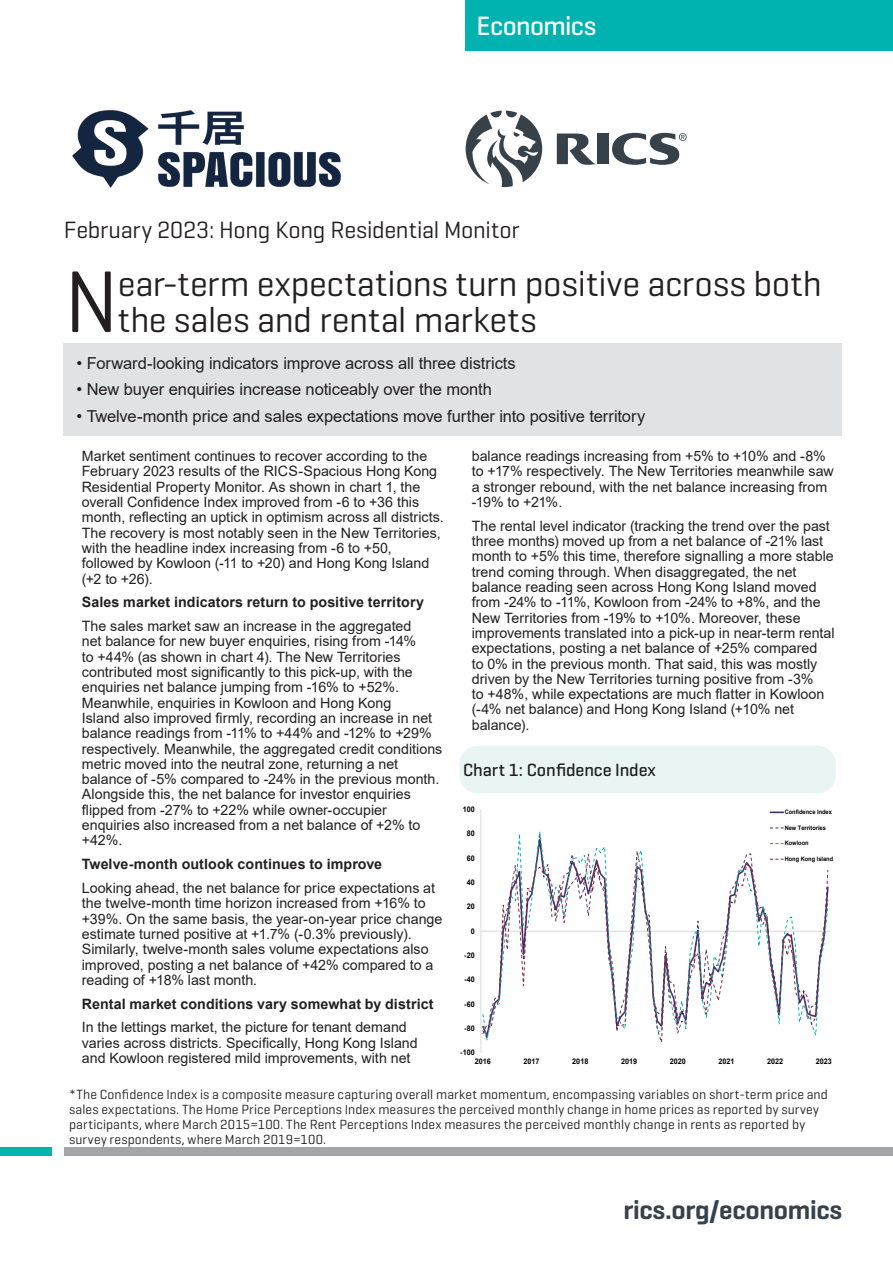
<style>
.page{position:relative;width:893px;height:1263px;background:#fff}
.page>*{position:absolute;margin:0;border:0;box-sizing:border-box;transform-origin:0 0}
.Document_Cover_Title{font:88.95px "Geogrotesque";color:#231f20}
.Document_Cover_Title-2{font:36px/36px "Geogrotesque";letter-spacing:-.005em;color:#231f20}
.t1{font:600 27px "Geogrotesque";letter-spacing:-.01em;color:#36414a}
.t2{font:500 27px "Geogrotesque";letter-spacing:-.025em;color:#fff}
.Document_Cover_Sub-t{font:24px "Geogrotesque";letter-spacing:-.015em;color:#231f20}
.Chart_description_te{font:500 18px "Geogrotesque";letter-spacing:-.005em;color:#231f20}
.Body_Text{font:16.5px "Arial";letter-spacing:-.005em;color:#231f20}
.Key_Findings{font:14.25px/15.3px "Arial";color:#231f20}
.Key_Findings-2{font:700 14.25px "Arial";letter-spacing:.005em;color:#231f20}
.Document_Cover_Sub-t-2{font:13.5px/15px "Geogrotesque";letter-spacing:.01em;color:#231f20}
.t3{font:700 7.8px "Arial";color:#000;scale:.93 1}
.t4{font:700 6.15px "Arial";color:#000;scale:.93 1}
</style>
<div class="page">
<div style="left:466px;top:0;width:427px;height:51px;background:#00b3b0"></div>
<svg style="left:466px;top:111px;width:76px;height:76px"></svg>
<svg style="left:612px;top:133px;width:75px;height:32px"></svg>
<svg style="left:557px;top:133px;width:38px;height:32px"></svg>
<div style="left:597px;top:134px;width:12px;height:30px;background:#36414a"></div>
<div style="left:0;top:1147px;width:51px;height:8px;background:#00b3b0"></div>
<div style="left:64px;top:1147px;width:829px;height:8px;background:#a4a5a9"></div>
<img style="left:72px;top:111px;width:268px;height:76px">
<div style="left:64px;top:343px;width:778px;height:92px;background:#e1e2e4"></div>
<div style="left:459px;top:746px;width:377px;height:47px;background:#e8f5f4;border-radius:18px"></div>
<hr style="left:481px;top:810px;width:1px;height:243px;background:#d9d9d9">
<hr style="left:481px;top:931px;width:349px;height:1px;background:#d9d9d9">
<svg style="left:482px;top:845px;width:347px;height:197px"></svg>
<svg style="left:770px;top:811px;width:13px;height:2px"></svg>
<svg style="left:770px;top:859px;width:13px;height:1px"></svg>
<h3 class="t2" style="left:476px;top:9px;width:121px">Economics</h3>
<p class="Document_Cover_Sub-t" style="left:64px;top:215px;width:457px">February 2023: Hong Kong Residential Monitor</p>
<p class="Document_Cover_Title" style="left:64px;top:246px;width:56px">N</p>
<p class="Document_Cover_Title-2" style="left:118px;top:265px;width:705px">ear-term expectations turn positive across both the sales and rental markets</p>
<p class="Body_Text" style="left:77px;top:351px;width:441px">• Forward-looking indicators improve across all three districts</p>
<p class="Body_Text" style="left:77px;top:378px;width:417px">• New buyer enquiries increase noticeably over the month</p>
<p class="Body_Text" style="left:77px;top:404px;width:570px">• Twelve-month price and sales expectations move further into positive territory</p>
<p class="Key_Findings" style="left:82px;top:448px;width:363px">Market sentiment continues to recover according to the February 2023 results of the RICS-Spacious Hong Kong Residential Property Monitor. As shown in chart 1, the overall Confidence Index improved from -6 to +36 this month, reflecting an uptick in optimism across all districts.<br>The recovery is most notably seen in the New Territories, with the headline index increasing from -6 to +50, followed by Kowloon (-11 to +20) and Hong Kong Island (+2 to +26).</p>
<p class="Key_Findings-2" style="left:82px;top:592px;width:344px">Sales market indicators return to positive territory</p>
<p class="Key_Findings" style="left:82px;top:618px;width:362px">The sales market saw an increase in the aggregated<br>net balance for new buyer enquiries, rising from -14%<br>to +44% (as shown in chart 4). The New Territories contributed most significantly to this pick-up, with the enquiries net balance jumping from -16% to +52%.<br>Meanwhile, enquiries in Kowloon and Hong Kong<br>Island also improved firmly, recording an increase in net balance readings from -11% to +44% and -12% to +29% respectively. Meanwhile, the aggregated credit conditions metric moved into the neutral zone, returning a net balance of -5% compared to -24% in the previous month.<br>Alongside this, the net balance for investor enquiries flipped from -27% to +22% while owner-occupier enquiries also increased from a net balance of +2% to +42%.</p>
<p class="Key_Findings-2" style="left:82px;top:854px;width:302px">Twelve-month outlook continues to improve</p>
<p class="Key_Findings" style="left:82px;top:880px;width:362px">Looking ahead, the net balance for price expectations at the twelve-month time horizon increased from +16% to +39%. On the same basis, the year-on-year price change estimate turned positive at +1.7% (-0.3% previously).<br>Similarly, twelve-month sales volume expectations also improved, posting a net balance of +42% compared to a reading of +18% last month.</p>
<p class="Key_Findings-2" style="left:82px;top:993px;width:353px">Rental market conditions vary somewhat by district</p>
<p class="Key_Findings" style="left:82px;top:1020px;width:337px">In the lettings market, the picture for tenant demand varies across districts. Specifically, Hong Kong Island and Kowloon registered mild improvements, with net</p>
<p class="Key_Findings" style="left:472px;top:448px;width:364px">balance readings increasing from +5% to +10% and -8% to +17% respectively. The New Territories meanwhile saw a stronger rebound, with the net balance increasing from -19% to +21%.</p>
<p class="Key_Findings" style="left:472px;top:518px;width:364px">The rental level indicator (tracking the trend over the past three months) moved up from a net balance of -21% last month to +5% this time, therefore signalling a more stable trend coming through. When disaggregated, the net balance reading seen across Hong Kong Island moved from -24% to -11%, Kowloon from -24% to +8%, and the New Territories from -19% to +10%. Moreover, these improvements translated into a pick-up in near-term rental expectations, posting a net balance of +25% compared<br>to 0% in the previous month. That said, this was mostly driven by the New Territories turning positive from -3%<br>to +48%, while expectations are much flatter in Kowloon (-4% net balance) and Hong Kong Island (+10% net balance).</p>
<p class="Chart_description_te" style="left:463px;top:759px;width:194px">Chart 1: Confidence Index</p>
<p class="t3" style="left:463px;top:804px;width:14px">100</p>
<p class="t3" style="left:467px;top:828px;width:10px">80</p>
<p class="t3" style="left:467px;top:852px;width:10px">60</p>
<p class="t3" style="left:467px;top:877px;width:10px">40</p>
<p class="t3" style="left:467px;top:901px;width:10px">20</p>
<p class="t3" style="left:471px;top:925px;width:6px">0</p>
<p class="t3" style="left:464px;top:950px;width:13px">-20</p>
<p class="t3" style="left:464px;top:974px;width:13px">-40</p>
<p class="t3" style="left:464px;top:998px;width:13px">-60</p>
<p class="t3" style="left:464px;top:1023px;width:13px">-80</p>
<p class="t3" style="left:460px;top:1047px;width:17px">-100</p>
<p class="t4" style="left:785px;top:808px;width:52px">Confidence Index</p>
<p class="t4" style="left:785px;top:823px;width:46px">New Territories</p>
<p class="t4" style="left:785px;top:839px;width:27px">Kowloon</p>
<p class="t4" style="left:785px;top:854px;width:54px">Hong Kong Island</p>
<p class="t3" style="left:475px;top:1056px;width:19px">2016</p>
<p class="t3" style="left:524px;top:1056px;width:19px">2017</p>
<p class="t3" style="left:572px;top:1056px;width:19px">2018</p>
<p class="t3" style="left:621px;top:1056px;width:19px">2019</p>
<p class="t3" style="left:670px;top:1056px;width:19px">2020</p>
<p class="t3" style="left:718px;top:1056px;width:19px">2021</p>
<p class="t3" style="left:767px;top:1056px;width:19px">2022</p>
<p class="t3" style="left:816px;top:1056px;width:19px">2023</p>
<p class="Document_Cover_Sub-t-2" style="left:69px;top:1086px;width:760px">*The Confidence Index is a composite measure capturing overall market momentum, encompassing variables on short-term price and sales expectations. The Home Price Perceptions Index measures the perceived monthly change in home prices as reported by survey participants, where March 2015=100. The Rent Perceptions Index measures the perceived monthly change in rents as reported by survey respondents, where March 2019=100.</p>
<h3 class="t1" style="left:623px;top:1193px;width:220px">rics.org/economics</h3>
</div>
